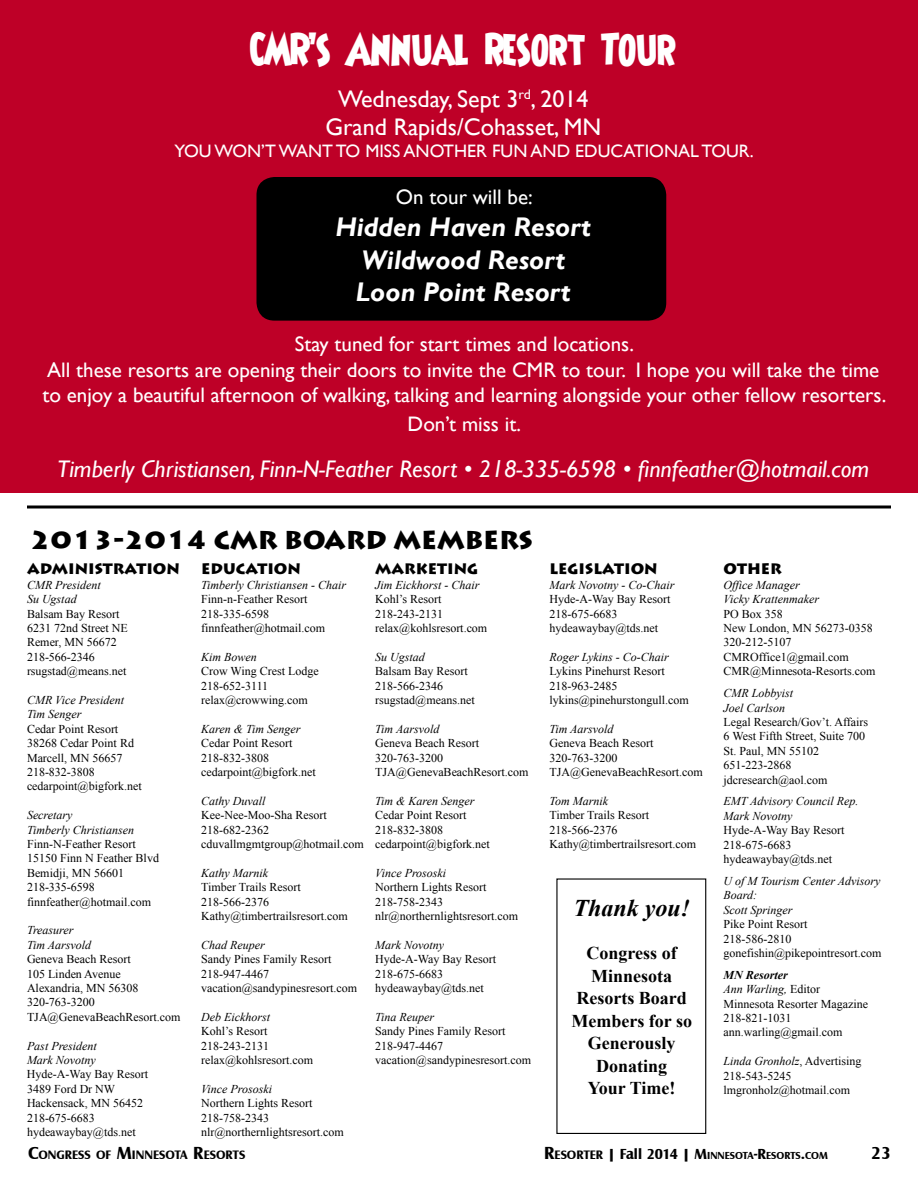
<style>
.page{position:relative;width:918px;height:1188px;background:#fff}
.page>*{position:absolute;margin:0;border:0;box-sizing:border-box;transform-origin:0 0}
.t1{font:42px "Shermlock";color:#fff}
.t2{font:italic 700 27px/32.4px "Gill Sans";color:#fff;text-align:center}
.t3{font:900 25.5px "Lithos Pro";color:#000}
.t4{font:italic 24px "Gill Sans";color:#fff}
.t5{font:24px/28.8px "Gill Sans";color:#fff;text-align:center}
.t6{font:italic 700 24px "Times New Roman";color:#000}
.t7{font:21px/25.2px "Gill Sans";color:#fff;text-align:center}
.t8{font:700 18px/22.5px "Times New Roman";color:#000;text-align:center}
.t9{font:18px "Gill Sans";color:#fff}
.t10{font:700 18px "Castle T";color:#000}
.t11{font:900 15px "Lithos Pro";color:#000}
.t12{font:700 12.6px "Castle T";color:#000}
.t13{font:12px/14.4px "Times New Roman";color:#000}
.t14{font:italic 12px/14.4px "Times New Roman";color:#000}
.t15{font:700 10.5px "Castle T";color:#000}
.s1{font-weight:700;font-style:italic}
.s2{font-style:italic}
.s3{font-size:18px}
.s4{font-size:12.6px}
.s5{font-size:15px}
</style>
<div class="page">
<div style="left:0;top:0;width:918px;height:493px;background:#be0027"></div>
<hr style="left:27px;top:506px;width:864px;height:2px;background:#000">
<div style="left:556px;top:878px;width:150px;height:256px;border:1px solid #000"></div>
<div style="left:256px;top:177px;width:410px;height:144px;background:#000"></div>
<h1 class="t1" style="left:250px;top:19px;width:428px">CMR’S ANNUAL RESORT TOUR</h1>
<h3 class="t5" style="left:325px;top:85px;width:277px">Wednesday, Sept 3<sup>rd</sup>, 2014<br>Grand Rapids/Cohasset, MN</h3>
<h3 class="t9" style="left:175px;top:140px;width:581px">YOU WON’T WANT TO MISS ANOTHER FUN AND EDUCATIONAL TOUR.</h3>
<h3 class="t7" style="left:396px;top:185px;width:138px">On tour will be:</h3>
<h2 class="t2" style="left:335px;top:212px;width:257px">Hidden Haven Resort<br>Wildwood Resort<br>Loon Point Resort</h2>
<p class="t7" style="left:42px;top:332px;width:845px">Stay tuned for start times and locations.<br>All these resorts are opening their doors to invite the CMR to tour. I hope you will take the time to enjoy a beautiful afternoon of walking, talking and learning alongside your other fellow resorters.</p>
<h3 class="t7" style="left:408px;top:411px;width:115px">Don’t miss it.</h3>
<h3 class="t4" style="left:57px;top:455px;width:814px">Timberly Christiansen, Finn-N-Feather Resort • 218-335-6598 • finnfeather@hotmail.com</h3>
<h3 class="t3" style="left:30px;top:524px;width:504px">2013-2014 CMR BOARD MEMBERS</h3>
<p class="t11" style="left:27px;top:560px;width:154px">ADMINISTRATION</p>
<p class="t14" style="left:27px;top:577px;width:75px">CMR President<br>Su Ugstad</p>
<p class="t13" style="left:27px;top:606px;width:102px">Balsam Bay Resort<br>6231 72nd Street NE<br>Remer, MN 56672<br>218-566-2346 rsugstad@means.net</p>
<p class="t14" style="left:27px;top:693px;width:99px">CMR Vice President<br>Tim Senger</p>
<p class="t13" style="left:27px;top:721px;width:116px">Cedar Point Resort<br>38268 Cedar Point Rd<br>Marcell, MN 56657<br>218-832-3808 cedarpoint@bigfork.net</p>
<p class="t14" style="left:27px;top:808px;width:109px">Secretary<br>Timberly Christiansen</p>
<p class="t13" style="left:27px;top:837px;width:134px">Finn-N-Feather Resort<br>15150 Finn N Feather Blvd<br>Bemidji, MN 56601<br>218-335-6598 finnfeather@hotmail.com</p>
<p class="t14" style="left:27px;top:923px;width:66px">Treasurer<br>Tim Aarsvold</p>
<p class="t13" style="left:27px;top:952px;width:155px">Geneva Beach Resort<br>105 Linden Avenue<br>Alexandria, MN 56308<br>320-763-3200<br>TJA@GenevaBeachResort.com</p>
<p class="t14" style="left:27px;top:1038px;width:71px">Past President<br>Mark Novotny</p>
<p class="t13" style="left:27px;top:1067px;width:123px">Hyde-A-Way Bay Resort<br>3489 Ford Dr NW<br>Hackensack, MN 56452<br>218-675-6683 hydeawaybay@tds.net</p>
<p class="t11" style="left:201px;top:560px;width:101px">EDUCATION</p>
<p class="t14" style="left:201px;top:577px;width:147px">Timberly Christiansen - Chair</p>
<p class="t13" style="left:201px;top:592px;width:126px">Finn-n-Feather Resort<br>218-335-6598 finnfeather@hotmail.com</p>
<p class="t14" style="left:201px;top:649px;width:57px">Kim Bowen</p>
<p class="t13" style="left:201px;top:664px;width:119px">Crow Wing Crest Lodge<br>218-652-3111 relax@crowwing.com</p>
<p class="t14" style="left:201px;top:721px;width:101px">Karen &amp; Tim Senger</p>
<p class="t13" style="left:201px;top:736px;width:116px">Cedar Point Resort<br>218-832-3808 cedarpoint@bigfork.net</p>
<p class="t14" style="left:201px;top:793px;width:66px">Cathy Duvall</p>
<p class="t13" style="left:201px;top:808px;width:164px">Kee-Nee-Moo-Sha Resort<br>218-682-2362 cduvallmgmtgroup@hotmail.com</p>
<p class="t14" style="left:201px;top:865px;width:68px">Kathy Marnik</p>
<p class="t13" style="left:201px;top:880px;width:148px">Timber Trails Resort<br>218-566-2376<br>Kathy@timbertrailsresort.com</p>
<p class="t14" style="left:201px;top:937px;width:65px">Chad Reuper</p>
<p class="t13" style="left:201px;top:952px;width:158px">Sandy Pines Family Resort<br>218-947-4467 vacation@sandypinesresort.com</p>
<p class="t14" style="left:201px;top:1009px;width:70px">Deb Eickhorst</p>
<p class="t13" style="left:201px;top:1024px;width:114px">Kohl’s Resort<br>218-243-2131 relax@kohlsresort.com</p>
<p class="t14" style="left:201px;top:1081px;width:72px">Vince Prososki</p>
<p class="t13" style="left:201px;top:1096px;width:144px">Northern Lights Resort<br>218-758-2343 nlr@northernlightsresort.com</p>
<p class="t11" style="left:375px;top:560px;width:104px">MARKETING</p>
<p class="t14" style="left:375px;top:577px;width:106px">Jim Eickhorst - Chair</p>
<p class="t13" style="left:375px;top:592px;width:114px">Kohl’s Resort<br>218-243-2131 relax@kohlsresort.com</p>
<p class="t14" style="left:375px;top:649px;width:51px">Su Ugstad</p>
<p class="t13" style="left:375px;top:664px;width:101px">Balsam Bay Resort<br>218-566-2346 rsugstad@means.net</p>
<p class="t14" style="left:375px;top:721px;width:66px">Tim Aarsvold</p>
<p class="t13" style="left:375px;top:736px;width:155px">Geneva Beach Resort<br>320-763-3200<br>TJA@GenevaBeachResort.com</p>
<p class="t14" style="left:375px;top:793px;width:101px">Tim &amp; Karen Senger</p>
<p class="t13" style="left:375px;top:808px;width:116px">Cedar Point Resort<br>218-832-3808 cedarpoint@bigfork.net</p>
<p class="t14" style="left:375px;top:865px;width:72px">Vince Prososki</p>
<p class="t13" style="left:375px;top:880px;width:144px">Northern Lights Resort<br>218-758-2343 nlr@northernlightsresort.com</p>
<p class="t14" style="left:375px;top:937px;width:70px">Mark Novotny</p>
<p class="t13" style="left:375px;top:952px;width:123px">Hyde-A-Way Bay Resort<br>218-675-6683 hydeawaybay@tds.net</p>
<p class="t14" style="left:375px;top:1009px;width:61px">Tina Reuper</p>
<p class="t13" style="left:375px;top:1024px;width:158px">Sandy Pines Family Resort<br>218-947-4467 vacation@sandypinesresort.com</p>
<p class="t11" style="left:549px;top:560px;width:110px">LEGISLATION</p>
<p class="t14" style="left:549px;top:577px;width:126px">Mark Novotny - Co-Chair</p>
<p class="t13" style="left:549px;top:592px;width:123px">Hyde-A-Way Bay Resort<br>218-675-6683 hydeawaybay@tds.net</p>
<p class="t14" style="left:549px;top:649px;width:121px">Roger Lykins - Co-Chair</p>
<p class="t13" style="left:549px;top:664px;width:141px">Lykins Pinehurst Resort<br>218-963-2485 lykins@pinehurstongull.com</p>
<p class="t14" style="left:549px;top:721px;width:66px">Tim Aarsvold</p>
<p class="t13" style="left:549px;top:736px;width:155px">Geneva Beach Resort<br>320-763-3200<br>TJA@GenevaBeachResort.com</p>
<p class="t14" style="left:549px;top:793px;width:60px">Tom Marnik</p>
<p class="t13" style="left:549px;top:808px;width:148px">Timber Trails Resort<br>218-566-2376<br>Kathy@timbertrailsresort.com</p>
<h3 class="t6" style="left:573px;top:891px;width:118px">Thank you!</h3>
<h3 class="t8" style="left:571px;top:941px;width:122px">Congress of<br>Minnesota<br>Resorts Board<br>Members for so<br>Generously<br>Donating<br>Your Time!</h3>
<p class="t11" style="left:724px;top:560px;width:60px">OTHER</p>
<p class="t14" style="left:724px;top:577px;width:97px">Office Manager<br>Vicky Krattenmaker</p>
<p class="t13" style="left:724px;top:606px;width:154px">PO Box 358<br>New London, MN 56273-0358<br>320-212-5107<br>CMROffice1@gmail.com<br>CMR@Minnesota-Resorts.com</p>
<p class="t14" style="left:724px;top:686px;width:71px">CMR Lobbyist<br>Joel Carlson</p>
<p class="t13" style="left:724px;top:715px;width:146px">Legal Research/Gov’t. Affairs<br>6 West Fifth Street, Suite 700<br>St. Paul, MN 55102<br>651-223-2868 jdcresearch@aol.com</p>
<p class="t14" style="left:724px;top:794px;width:136px">EMT Advisory Council Rep.<br>Mark Novotny</p>
<p class="t13" style="left:724px;top:823px;width:123px">Hyde-A-Way Bay Resort<br>218-675-6683 hydeawaybay@tds.net</p>
<p class="t14" style="left:724px;top:873px;width:159px">U of M Tourism Center Advisory<br>Board:<br>Scott Springer</p>
<p class="t13" style="left:724px;top:917px;width:160px">Pike Point Resort<br>218-586-2810 gonefishin@pikepointresort.com</p>
<p class="t13" style="left:724px;top:967px;width:146px"><span class="s1">MN Resorter<br></span><span class="s2">Ann Warling,</span> Editor<br>Minnesota Resorter Magazine<br>218-821-1031 ann.warling@gmail.com</p>
<p class="t13" style="left:724px;top:1054px;width:139px"><span class="s2">Linda Gronholz</span>, Advertising<br>218-543-5245 lmgronholz@hotmail.com</p>
<p class="t12" style="left:28px;top:1148px;width:219px"><span class="s3">C</span>ONGRESS OF <span class="s3">M</span>INNESOTA <span class="s3">R</span>ESORTS</p>
<p class="t15" style="left:544px;top:1149px;width:285px"><span class="s3">R</span><span class="s4">ESORTER</span> <span class="s5">| Fall 2014 | M</span>INNESOTA<span class="s5">-R</span>ESORTS<span class="s5">.</span>COM</p>
<h3 class="t10" style="left:871px;top:1143px;width:21px">23</h3>
</div>
